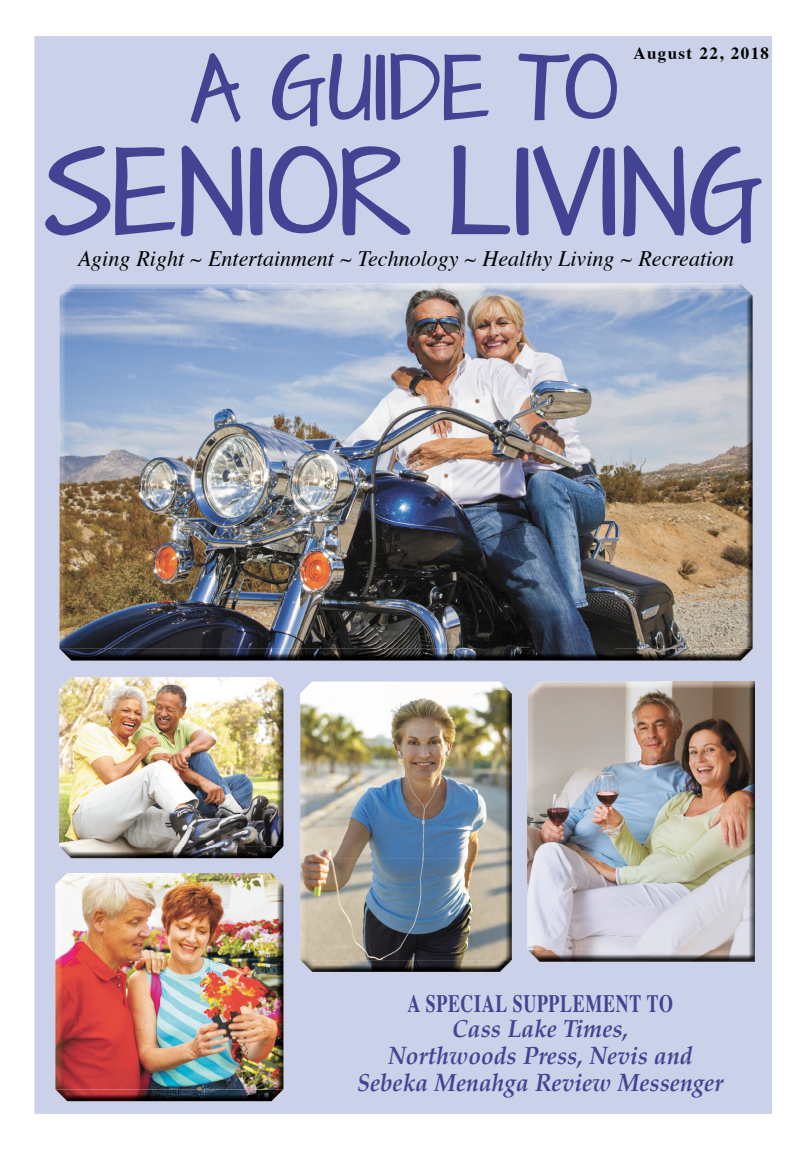
<style>
.page{position:relative;width:810px;height:1152px;background:#fff}
.page>*{position:absolute;margin:0;border:0;box-sizing:border-box;transform-origin:0 0}
.t1{font:107px "Lolliplop";color:#424493;scale:.82 1}
.t2{font:80px "Lolliplop";color:#424493;scale:.82 1}
.t3{font:italic 700 25px/27px "Palatino";color:#424493;text-align:center;scale:.92 1}
.t4{font:700 25px "Times";letter-spacing:.04em;color:#424493;scale:.71 1}
.t5{font:italic 22px "Times";color:#000}
.t6{font:700 17px "Times";letter-spacing:.08em;color:#030303}
</style>
<div class="page">
<div style="left:34px;top:36px;width:738px;height:1078px;background:#cbd1e8"></div>
<img style="left:63px;top:677px;width:216px;height:8px">
<img style="left:59px;top:685px;width:225px;height:173px">
<img style="left:528px;top:682px;width:227px;height:280px">
<img style="left:305px;top:682px;width:203px;height:7px">
<img style="left:300px;top:689px;width:212px;height:283px">
<img style="left:64px;top:284px;width:684px;height:7px">
<img style="left:59px;top:291px;width:694px;height:370px">
<img style="left:60px;top:873px;width:219px;height:8px">
<img style="left:55px;top:881px;width:229px;height:220px">
<p class="t6" style="left:633px;top:37px;width:137px">August 22, 2018</p>
<h2 class="t2" style="left:189px;top:25px;width:524px">A GUIDE TO</h2>
<h1 class="t1" style="left:44px;top:108px;width:880px">SENIOR LIVING</h1>
<p class="t5" style="left:78px;top:240px;width:658px">Aging Right ~ Entertainment ~ Technology ~ Healthy Living ~ Recreation</p>
<p class="t4" style="left:407px;top:980px;width:376px">A SPECIAL SUPPLEMENT TO</p>
<p class="t3" style="left:357px;top:1015px;width:399px">Cass Lake Times,<br>Northwoods Press, Nevis and<br>Sebeka Menahga Review Messenger</p>
</div>
